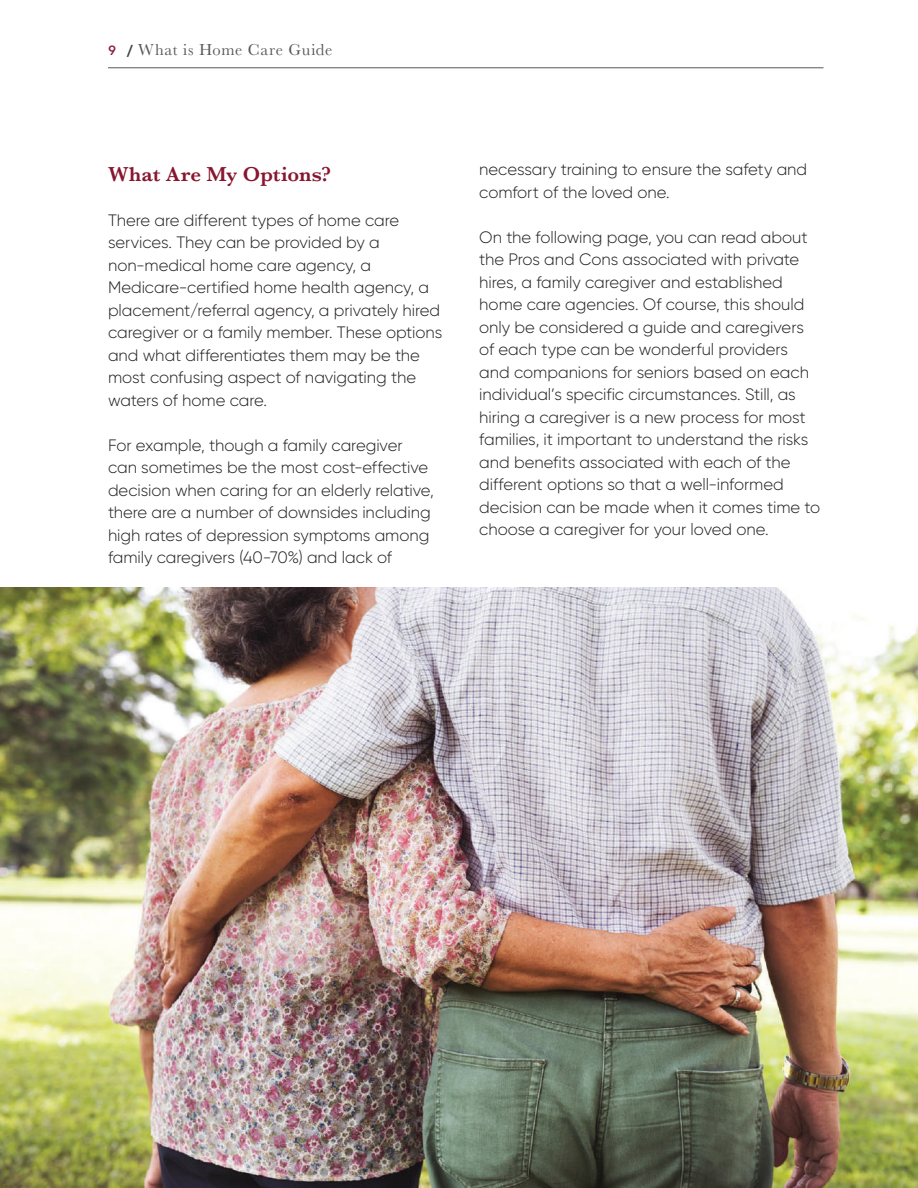
<style>
.page{position:relative;width:918px;height:1188px;background:#fff}
.page>*{position:absolute;margin:0;border:0;box-sizing:border-box;transform-origin:0 0}
.t1{font:600 21px "Baskerville";letter-spacing:.01em;color:#881630}
.t2{font:300 16.5px/22.5px "Gilroy";letter-spacing:-.005em;color:#231f20}
.t3{font:16.5px "Baskerville";letter-spacing:.04em;color:#57585a}
.s1{font-family:"Core Sans C 55";font-weight:500;font-size:13.5px;color:#8a1b40}
.s2{font-family:"Core Sans C 55";font-weight:500;font-size:13.5px;color:#3e3e3f}
</style>
<div class="page">
<hr style="left:108px;top:67px;width:716px;height:1px;background:#57585a">
<img style="left:0;top:588px;width:918px;height:600px">
<p class="t3" style="left:108px;top:40px;width:226px"><span class="s1">9</span> <span class="s2">/</span> What is Home Care Guide</p>
<p class="t1" style="left:108px;top:159px;width:224px">What Are My Options?</p>
<p class="t2" style="left:108px;top:209px;width:336px">There are different types of home care services. They can be provided by a non-medical home care agency, a Medicare-certified home health agency, a placement/referral agency, a privately hired caregiver or a family member. These options and what differentiates them may be the most confusing aspect of navigating the waters of home care.</p>
<p class="t2" style="left:108px;top:434px;width:327px">For example, though a family caregiver can sometimes be the most cost-effective decision when caring for an elderly relative, there are a number of downsides including high rates of depression symptoms among family caregivers (40-70%) and lack of</p>
<p class="t2" style="left:479px;top:158px;width:330px">necessary training to ensure the safety and comfort of the loved one.</p>
<p class="t2" style="left:479px;top:226px;width:342px">On the following page, you can read about the Pros and Cons associated with private hires, a family caregiver and established home care agencies. Of course, this should only be considered a guide and caregivers of each type can be wonderful providers and companions for seniors based on each individual’s specific circumstances. Still, as hiring a caregiver is a new process for most families, it important to understand the risks and benefits associated with each of the different options so that a well-informed decision can be made when it comes time to choose a caregiver for your loved one.</p>
</div>
